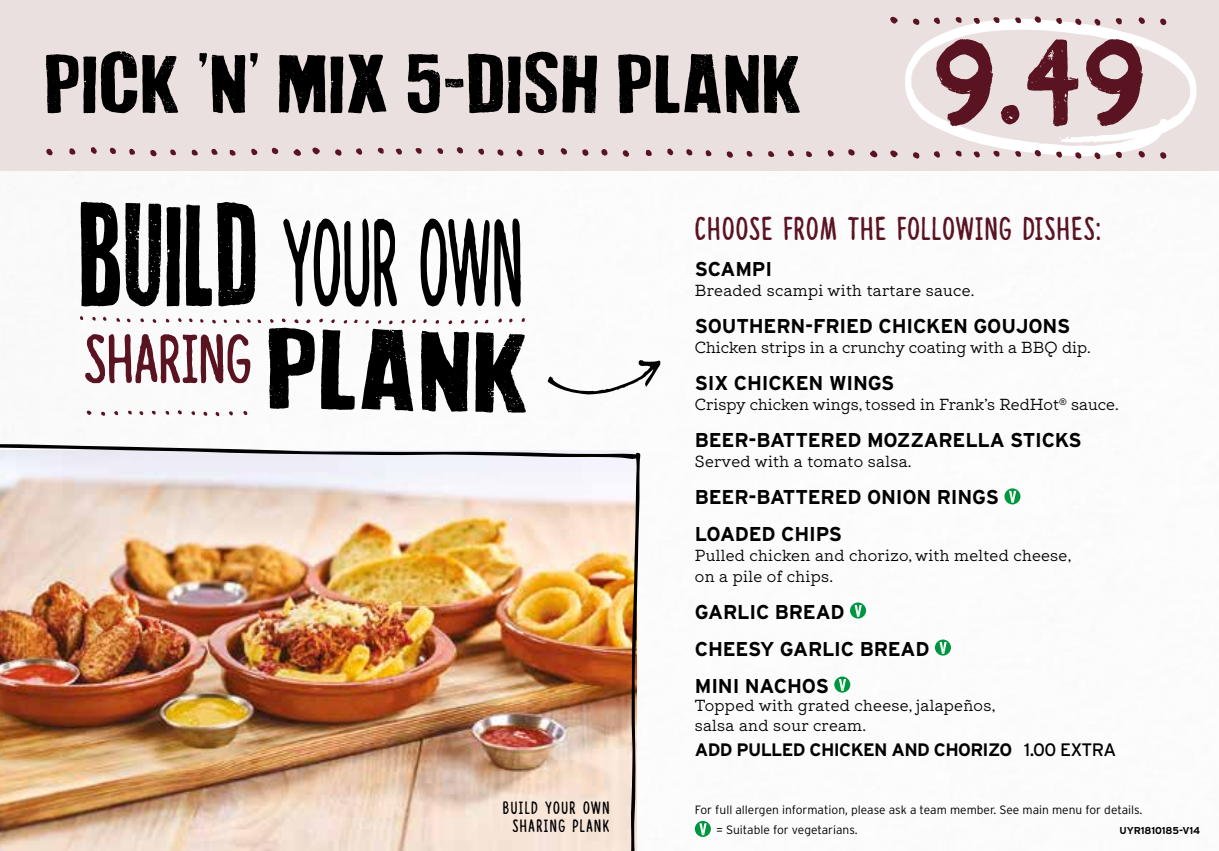
<style>
.page{position:relative;width:1219px;height:851px;background:#fff}
.page>*{position:absolute;margin:0;border:0;box-sizing:border-box;transform-origin:0 0}
.t1{font:126.4px "Fibre Vintage";color:#591321}
.t2{font:125.4px "Lazingonasunnyafternoon";color:#000;scale:.64 1}
.t3{font:88px "How To Disappear";color:#000;scale:1.06 1}
.t4{font:70px "Lazingonasunnyafternoon";color:#591321}
.t5{font:64px "How To Disappear";letter-spacing:.04em;color:#000}
.t6{font:33px "Lazingonasunnyafternoon";letter-spacing:.04em;color:#591321}
.t7{font:700 20px/37px "Interstate";letter-spacing:-.01em;color:#000}
.t8{font:700 18px "Interstate";letter-spacing:-.035em;color:#000}
.t9{font:18px/18px "Lazingonasunnyafternoon";letter-spacing:.08em;color:#000;text-align:center}
.t10{font:16px/20px "Locke";letter-spacing:.02em;color:#000}
.t11{font:300 12px/20px "Interstate";color:#000}
.t12{font:700 10px "Interstate";letter-spacing:-.01em;color:#000}
.s1{font-family:"How To Disappear";font-size:112px}
.s2{font-weight:400}
</style>
<div class="page">
<img style="left:0;top:461px;width:627px;height:389px">
<svg style="left:0;top:444px;width:637px;height:17px"></svg>
<img style="left:627px;top:452px;width:14px;height:398px">
<div style="left:0;top:0;width:1219px;height:170px;background:#eae0e0"></div>
<svg style="left:1004px;top:488px;width:16px;height:16px"></svg>
<svg style="left:1009px;top:490px;width:7px;height:12px"></svg>
<svg style="left:850px;top:602px;width:16px;height:16px"></svg>
<svg style="left:855px;top:605px;width:7px;height:11px"></svg>
<svg style="left:935px;top:639px;width:16px;height:16px"></svg>
<svg style="left:939px;top:642px;width:8px;height:11px"></svg>
<svg style="left:834px;top:676px;width:16px;height:16px"></svg>
<svg style="left:839px;top:679px;width:7px;height:11px"></svg>
<svg style="left:150px;top:150px;width:7px;height:7px"></svg>
<svg style="left:293px;top:149px;width:8px;height:7px"></svg>
<svg style="left:229px;top:149px;width:7px;height:7px"></svg>
<svg style="left:191px;top:149px;width:7px;height:7px"></svg>
<svg style="left:170px;top:149px;width:6px;height:7px"></svg>
<svg style="left:46px;top:148px;width:7px;height:8px"></svg>
<svg style="left:251px;top:148px;width:7px;height:7px"></svg>
<svg style="left:211px;top:148px;width:7px;height:7px"></svg>
<svg style="left:129px;top:148px;width:6px;height:7px"></svg>
<svg style="left:69px;top:148px;width:7px;height:7px"></svg>
<svg style="left:271px;top:147px;width:8px;height:7px"></svg>
<svg style="left:109px;top:147px;width:7px;height:7px"></svg>
<svg style="left:91px;top:147px;width:6px;height:7px"></svg>
<svg style="left:727px;top:151px;width:6px;height:7px"></svg>
<svg style="left:870px;top:150px;width:7px;height:7px"></svg>
<svg style="left:806px;top:151px;width:6px;height:6px"></svg>
<svg style="left:768px;top:151px;width:6px;height:6px"></svg>
<svg style="left:746px;top:151px;width:6px;height:6px"></svg>
<svg style="left:623px;top:150px;width:6px;height:7px"></svg>
<svg style="left:827px;top:150px;width:7px;height:6px"></svg>
<svg style="left:787px;top:150px;width:7px;height:6px"></svg>
<svg style="left:705px;top:150px;width:7px;height:6px"></svg>
<svg style="left:646px;top:150px;width:6px;height:6px"></svg>
<svg style="left:601px;top:149px;width:7px;height:7px"></svg>
<svg style="left:848px;top:149px;width:7px;height:7px"></svg>
<svg style="left:686px;top:149px;width:6px;height:7px"></svg>
<svg style="left:667px;top:148px;width:6px;height:7px"></svg>
<svg style="left:456px;top:147px;width:7px;height:7px"></svg>
<svg style="left:312px;top:147px;width:8px;height:8px"></svg>
<svg style="left:377px;top:148px;width:7px;height:6px"></svg>
<svg style="left:416px;top:148px;width:6px;height:6px"></svg>
<svg style="left:437px;top:148px;width:7px;height:6px"></svg>
<svg style="left:561px;top:148px;width:6px;height:7px"></svg>
<svg style="left:356px;top:148px;width:7px;height:7px"></svg>
<svg style="left:395px;top:148px;width:7px;height:7px"></svg>
<svg style="left:478px;top:149px;width:6px;height:6px"></svg>
<svg style="left:538px;top:148px;width:6px;height:7px"></svg>
<svg style="left:582px;top:149px;width:7px;height:7px"></svg>
<svg style="left:335px;top:149px;width:7px;height:7px"></svg>
<svg style="left:497px;top:149px;width:7px;height:7px"></svg>
<svg style="left:516px;top:149px;width:7px;height:7px"></svg>
<svg style="left:890px;top:150px;width:8px;height:7px"></svg>
<svg style="left:890px;top:17px;width:8px;height:7px"></svg>
<svg style="left:905px;top:16px;width:292px;height:144px"></svg>
<svg style="left:547px;top:360px;width:114px;height:35px"></svg>
<svg style="left:178px;top:410px;width:4px;height:5px"></svg>
<svg style="left:87px;top:410px;width:5px;height:5px"></svg>
<svg style="left:128px;top:410px;width:4px;height:5px"></svg>
<svg style="left:152px;top:410px;width:4px;height:4px"></svg>
<svg style="left:243px;top:411px;width:4px;height:4px"></svg>
<svg style="left:114px;top:411px;width:5px;height:4px"></svg>
<svg style="left:139px;top:411px;width:5px;height:4px"></svg>
<svg style="left:191px;top:411px;width:4px;height:4px"></svg>
<svg style="left:229px;top:411px;width:4px;height:4px"></svg>
<svg style="left:101px;top:411px;width:4px;height:5px"></svg>
<svg style="left:203px;top:411px;width:5px;height:5px"></svg>
<svg style="left:215px;top:411px;width:4px;height:5px"></svg>
<svg style="left:212px;top:319px;width:4px;height:4px"></svg>
<svg style="left:294px;top:319px;width:5px;height:4px"></svg>
<svg style="left:236px;top:319px;width:3px;height:4px"></svg>
<svg style="left:223px;top:319px;width:4px;height:4px"></svg>
<svg style="left:153px;top:319px;width:3px;height:4px"></svg>
<svg style="left:270px;top:319px;width:4px;height:4px"></svg>
<svg style="left:247px;top:319px;width:4px;height:4px"></svg>
<svg style="left:166px;top:319px;width:4px;height:4px"></svg>
<svg style="left:127px;top:318px;width:4px;height:4px"></svg>
<svg style="left:140px;top:318px;width:4px;height:5px"></svg>
<svg style="left:282px;top:318px;width:4px;height:4px"></svg>
<svg style="left:189px;top:318px;width:4px;height:5px"></svg>
<svg style="left:178px;top:318px;width:4px;height:4px"></svg>
<svg style="left:116px;top:318px;width:4px;height:4px"></svg>
<svg style="left:103px;top:317px;width:4px;height:4px"></svg>
<svg style="left:92px;top:317px;width:4px;height:4px"></svg>
<svg style="left:80px;top:316px;width:4px;height:4px"></svg>
<svg style="left:389px;top:320px;width:4px;height:4px"></svg>
<svg style="left:306px;top:319px;width:5px;height:4px"></svg>
<svg style="left:365px;top:320px;width:4px;height:4px"></svg>
<svg style="left:378px;top:320px;width:3px;height:4px"></svg>
<svg style="left:448px;top:320px;width:4px;height:4px"></svg>
<svg style="left:331px;top:319px;width:4px;height:4px"></svg>
<svg style="left:354px;top:319px;width:4px;height:4px"></svg>
<svg style="left:435px;top:320px;width:4px;height:4px"></svg>
<svg style="left:474px;top:320px;width:4px;height:4px"></svg>
<svg style="left:461px;top:320px;width:4px;height:4px"></svg>
<svg style="left:319px;top:318px;width:4px;height:4px"></svg>
<svg style="left:412px;top:319px;width:4px;height:5px"></svg>
<svg style="left:423px;top:319px;width:4px;height:4px"></svg>
<svg style="left:485px;top:319px;width:3px;height:5px"></svg>
<svg style="left:498px;top:318px;width:4px;height:5px"></svg>
<svg style="left:509px;top:318px;width:4px;height:4px"></svg>
<svg style="left:521px;top:318px;width:4px;height:4px"></svg>
<svg style="left:695px;top:820px;width:16px;height:16px"></svg>
<svg style="left:699px;top:823px;width:8px;height:12px"></svg>
<h3 class="t5" style="left:45px;top:48px;width:136px">PICK</h3>
<h3 class="t5" style="left:199px;top:-4px;width:11px">,</h3>
<h3 class="t5" style="left:211px;top:48px;width:37px">N</h3>
<h3 class="t5" style="left:250px;top:-4px;width:11px">,</h3>
<h3 class="t5" style="left:278px;top:48px;width:524px">MIX 5-DISH PLANK</h3>
<h1 class="t1" style="left:934px;top:37px;width:213px">9.49</h1>
<h2 class="t2" style="left:80px;top:189px;width:694px"><span class="s1">BUILD</span> YOUR OWN</h2>
<h3 class="t4" style="left:84px;top:317px;width:170px">SHARING</h3>
<h3 class="t3" style="left:268px;top:318px;width:248px;rotate:1deg">PLANK</h3>
<p class="t9" style="left:503px;top:798px;width:108px">BUILD YOUR OWN<br>SHARING PLANK</p>
<h3 class="t6" style="left:695px;top:209px;width:407px">CHOOSE FROM THE FOLLOWING DISHES:</h3>
<p class="t7" style="left:695px;top:250px;width:79px">SCAMPI</p>
<p class="t10" style="left:695px;top:281px;width:281px">Breaded scampi with tartare sauce.</p>
<p class="t7" style="left:695px;top:307px;width:377px">SOUTHERN-FRIED CHICKEN GOUJONS</p>
<p class="t10" style="left:695px;top:338px;width:397px">Chicken strips in a crunchy coating with a BBQ dip.</p>
<p class="t7" style="left:695px;top:364px;width:201px">SIX CHICKEN WINGS</p>
<p class="t10" style="left:695px;top:395px;width:425px">Crispy chicken wings, tossed in Frank’s RedHot<sup>®</sup> sauce.</p>
<p class="t7" style="left:695px;top:421px;width:388px">BEER-BATTERED MOZZARELLA STICKS</p>
<p class="t10" style="left:695px;top:452px;width:218px">Served with a tomato salsa.</p>
<p class="t7" style="left:695px;top:478px;width:306px">BEER-BATTERED ONION RINGS<br>LOADED CHIPS</p>
<p class="t10" style="left:695px;top:546px;width:378px">Pulled chicken and chorizo, with melted cheese, on a pile of chips.</p>
<p class="t7" style="left:695px;top:592px;width:236px">GARLIC BREAD<br>CHEESY GARLIC BREAD<br>MINI NACHOS</p>
<p class="t10" style="left:695px;top:695px;width:302px">Topped with grated cheese, jalapeños, salsa and sour cream.</p>
<p class="t8" style="left:695px;top:739px;width:423px">ADD PULLED CHICKEN AND CHORIZO <span class="s2">1.00 EXTRA</span></p>
<p class="t11" style="left:716px;top:799px;width:428px;text-indent:-21px">For full allergen information, please ask a team member. See main menu for details. = Suitable for vegetarians.</p>
<p class="t12" style="left:1119px;top:824px;width:82px">UYR1810185-V14</p>
</div>
